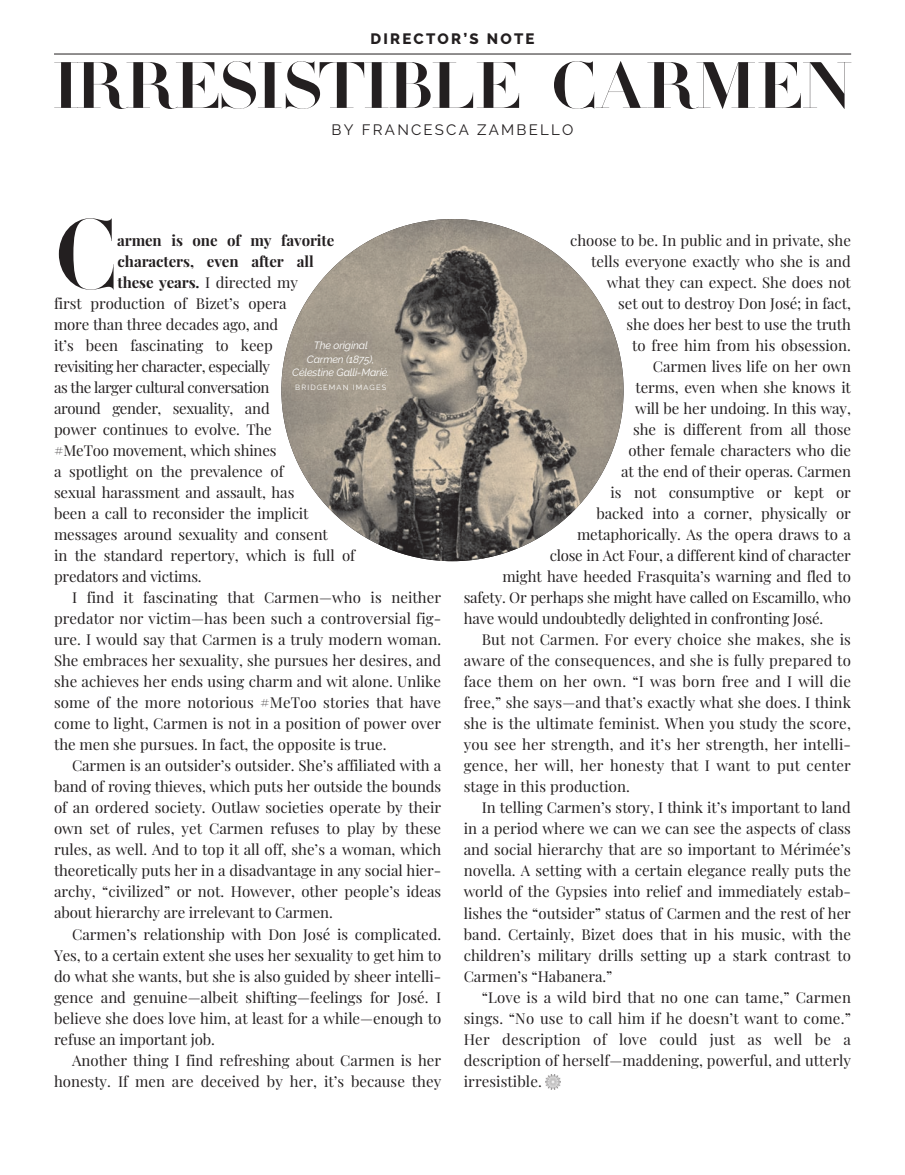
<style>
.page{position:relative;width:905px;height:1175px;background:#fff}
.page>*{position:absolute;margin:0;border:0;box-sizing:border-box;transform-origin:0 0}
.t1{font:700 96.45px "HTF Didot B96";color:#231f20}
.t2{font:700 64.5px "HTF Didot B96";letter-spacing:-.03em;color:#231f20;scale:1.1 1}
.t3{font:15px/21px "Playfair Display";letter-spacing:-.005em;color:#231f20;text-align:justify}
.t4{font:700 15px "Playfair Display";letter-spacing:-.005em;color:#231f20}
.t5{font:15px "Playfair Display";letter-spacing:-.03em;color:#231f20}
.t6{font:15px "Playfair Display";letter-spacing:-.025em;color:#231f20}
.t7{font:15px "Raleway";letter-spacing:.145em;color:#231f20}
.t8{font:800 15px "Raleway";letter-spacing:.145em;color:#231f20}
.t9{font:italic 10.5px/13.5px "Raleway";letter-spacing:-.01em;color:#fff;text-align:center}
.t10{font:7.5px "Raleway";letter-spacing:.145em;color:#fff}
.s1{font-weight:400}
</style>
<div class="page">
<hr style="left:54px;top:54px;width:797px;height:1px;background:#231f20">
<img style="left:546px;top:1074px;width:15px;height:15px">
<img style="left:281px;top:219px;width:342px;height:342px;border-radius:50%">
<p class="t8" style="left:370px;top:33px;width:166px">DIRECTOR’S NOTE</p>
<p class="t2" style="left:51px;top:61px;width:730px">IRRESISTIBLE CARMEN</p>
<p class="t7" style="left:331px;top:124px;width:243px">BY FRANCESCA ZAMBELLO</p>
<p class="t1" style="left:54px;top:218px;width:66px">C</p>
<p class="t4" style="left:117px;top:234px;width:219px">armen is one of my favorite</p>
<p class="t4" style="left:118px;top:255px;width:197px">characters, even after all</p>
<p class="t4" style="left:118px;top:276px;width:182px">these years. <span class="s1">I directed my</span></p>
<p class="t3" style="left:54px;top:294px;width:234px">first production of Bizet’s opera</p>
<p class="t3" style="left:54px;top:315px;width:226px">more than three decades ago, and</p>
<p class="t3" style="left:54px;top:336px;width:220px">it’s been fascinating to keep</p>
<p class="t5" style="left:54px;top:360px;width:217px">revisiting her character, especially</p>
<p class="t5" style="left:54px;top:381px;width:217px">as the larger cultural conversation</p>
<p class="t6" style="left:54px;top:402px;width:217px">around gender, sexuality, and</p>
<p class="t3" style="left:54px;top:420px;width:219px">power continues to evolve. The</p>
<p class="t3" style="left:54px;top:441px;width:224px">#MeToo movement, which shines</p>
<p class="t3" style="left:54px;top:462px;width:231px">a spotlight on the prevalence of</p>
<p class="t3" style="left:54px;top:483px;width:242px">sexual harassment and assault, has</p>
<p class="t3" style="left:54px;top:504px;width:256px">been a call to reconsider the implicit</p>
<p class="t3" style="left:54px;top:525px;width:275px">messages around sexuality and consent</p>
<p class="t3" style="left:54px;top:546px;width:303px">in the standard repertory, which is full of</p>
<p class="t3" style="left:54px;top:567px;width:149px">predators and victims.</p>
<p class="t3" style="left:54px;top:588px;width:389px;text-indent:18px">I find it fascinating that Carmen—who is neither predator nor victim—has been such a controversial fig&shy;ure. I would say that Carmen is a truly modern woman.<br>She embraces her sexuality, she pursues her desires, and she achieves her ends using charm and wit alone. Unlike some of the more notorious #MeToo stories that have come to light, Carmen is not in a position of power over the men she pursues. In fact, the opposite is true.</p>
<p class="t3" style="left:54px;top:756px;width:389px;text-indent:18px">Carmen is an outsider’s outsider. She’s affiliated with a band of roving thieves, which puts her outside the bounds of an ordered society. Outlaw societies operate by their own set of rules, yet Carmen refuses to play by these rules, as well. And to top it all off, she’s a woman, which theoretically puts her in a disadvantage in any social hier&shy;archy, “civilized” or not. However, other people’s ideas about hierarchy are irrelevant to Carmen.</p>
<p class="t3" style="left:54px;top:924px;width:389px;text-indent:18px">Carmen’s relationship with Don José is complicated.<br>Yes, to a certain extent she uses her sexuality to get him to do what she wants, but she is also guided by sheer intelli&shy;gence and genuine—albeit shifting—feelings for José. I believe she does love him, at least for a while—enough to refuse an important job.</p>
<p class="t3" style="left:54px;top:1050px;width:389px;text-align:right">Another thing I find refreshing about Carmen is her honesty. If men are deceived by her, it’s because they</p>
<p class="t9" style="left:292px;top:340px;width:98px">The original<br>Carmen (1875),<br>Célestine Galli-Marié.</p>
<p class="t10" style="left:295px;top:384px;width:92px">BRIDGEMAN IMAGES</p>
<p class="t3" style="left:570px;top:231px;width:282px;text-align:right">choose to be. In public and in private, she tells everyone exactly who she is and what they can expect. She does not<br>set out to destroy Don José; in fact,<br>she does her best to use the truth<br>to free him from his obsession.</p>
<p class="t3" style="left:653px;top:357px;width:199px">Carmen lives life on her own</p>
<p class="t3" style="left:635px;top:378px;width:217px">terms, even when she knows it</p>
<p class="t3" style="left:635px;top:399px;width:217px">will be her undoing. In this way,</p>
<p class="t3" style="left:633px;top:420px;width:219px">she is different from all those</p>
<p class="t3" style="left:628px;top:441px;width:224px">other female characters who die</p>
<p class="t3" style="left:621px;top:462px;width:231px">at the end of their operas. Carmen</p>
<p class="t3" style="left:610px;top:483px;width:242px">is not consumptive or kept or</p>
<p class="t3" style="left:596px;top:504px;width:256px">backed into a corner, physically or</p>
<p class="t3" style="left:577px;top:525px;width:275px">metaphorically. As the opera draws to a</p>
<p class="t3" style="left:549px;top:546px;width:303px">close in Act Four, a different kind of character</p>
<p class="t3" style="left:502px;top:567px;width:350px">might have heeded Frasquita’s warning and fled to</p>
<p class="t3" style="left:464px;top:588px;width:388px">safety. Or perhaps she might have called on Escamillo, who</p>
<p class="t3" style="left:464px;top:609px;width:361px">have would undoubtedly delighted in confronting José.</p>
<p class="t3" style="left:464px;top:630px;width:389px;text-indent:18px">But not Carmen. For every choice she makes, she is aware of the consequences, and she is fully prepared to face them on her own. “I was born free and I will die free,” she says—and that’s exactly what she does. I think she is the ultimate feminist. When you study the score, you see her strength, and it’s her strength, her intelli&shy;gence, her will, her honesty that I want to put center stage in this production.</p>
<p class="t3" style="left:464px;top:798px;width:389px;text-indent:18px">In telling Carmen’s story, I think it’s important to land in a period where we can we can see the aspects of class and social hierarchy that are so important to Mérimée’s novella. A setting with a certain elegance really puts the world of the Gypsies into relief and immediately estab&shy;lishes the “outsider” status of Carmen and the rest of her band. Certainly, Bizet does that in his music, with the children’s military drills setting up a stark contrast to Carmen’s “Habanera.”</p>
<p class="t3" style="left:464px;top:987px;width:389px;text-indent:18px">“Love is a wild bird that no one can tame,” Carmen sings. “No use to call him if he doesn’t want to come.” Her description of love could just as well be a description of herself—maddening, powerful, and utterly irresistible.</p>
</div>
